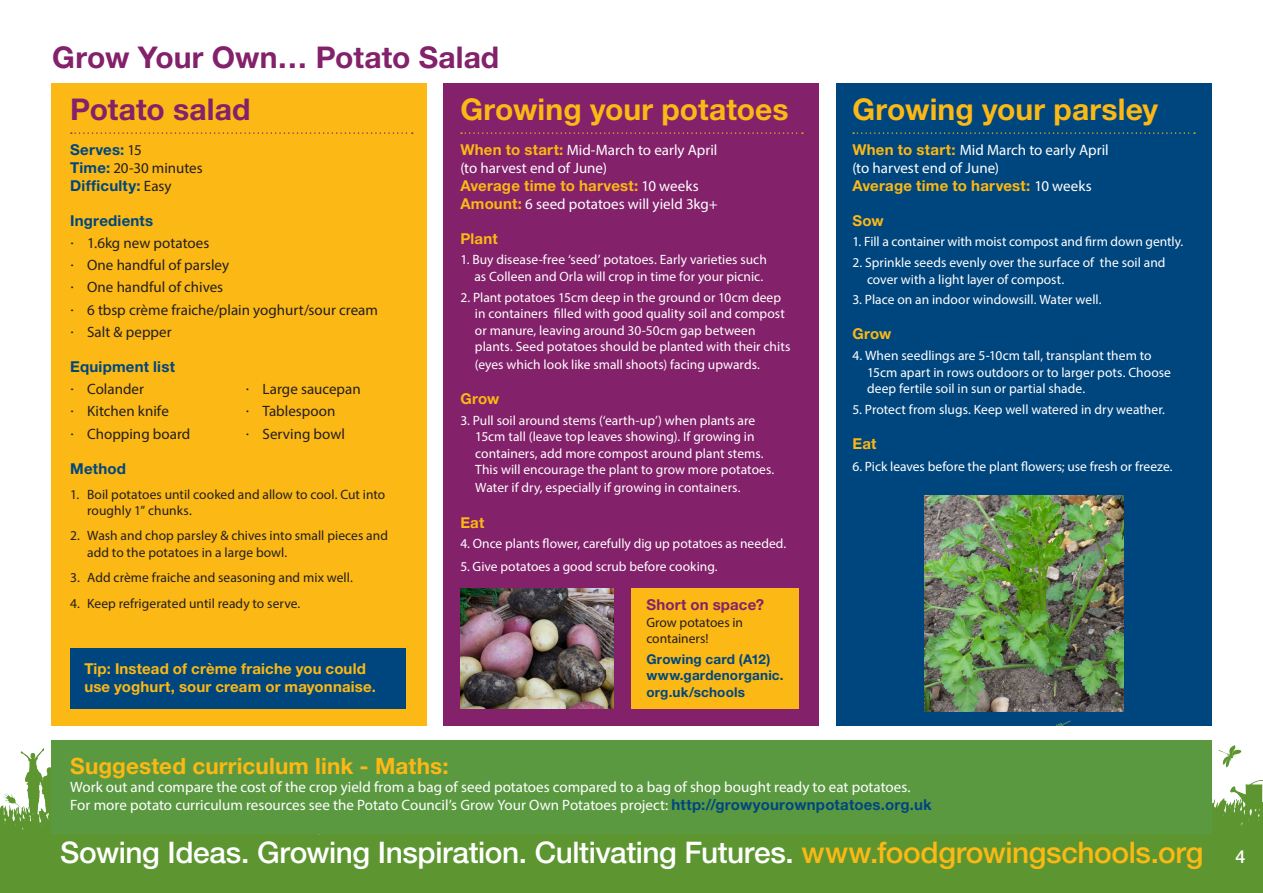
<style>
.page{position:relative;width:1263px;height:893px;background:#fff}
.page>*{position:absolute;margin:0;border:0;box-sizing:border-box;transform-origin:0 0}
.Top_subhead_purple{font:700 30px "Helvetica Neue LT Pro";letter-spacing:.005em;color:#fcb814}
.Top_subhead_purple-2{font:700 30px "Helvetica Neue LT Pro";letter-spacing:.005em;color:#83216a}
.t1{font:500 29.85px "Helvetica Neue LT Pro";letter-spacing:-.015em;color:#fff}
.Tertiary_header{font:700 22.5px "Helvetica Neue LT Pro";letter-spacing:.005em;color:#fcb814}
.t2{font:500 18px "Helvetica Neue LT Pro";color:#fff}
.Tertiary_header-2{font:15px/18px "Myriad Pro";color:#fff}
.Body_Copy{font:15px/18px "Myriad Pro";color:#fff}
.t3{font:15px "Myriad Pro";color:#231f20}
.Body_Copy-2{font:700 15px/18px "Helvetica Neue LT Pro";letter-spacing:.01em;color:#fcb814}
.Body_Copy-3{font:700 15px/18px "Helvetica Neue LT Pro";letter-spacing:.015em;color:#00467e}
.Body_Copy-4{font:700 15px "Helvetica Neue LT Pro";letter-spacing:.01em;color:#83216a}
.Body_Copy-5{font:13.5px/16.5px "Myriad Pro";color:#fff}
.Body_Copy-6{font:13.5px/16.5px "Myriad Pro";color:#231f20}
.Body_Copy-7{font:700 13.5px/16.5px "Helvetica Neue LT Pro";letter-spacing:.015em;color:#00467e}
.s1{font-family:"Helvetica Neue LT Pro";font-weight:700;color:#fcb814}
.s2{font-family:"Myriad Pro";font-weight:400;color:#231f20}
.s3{font-family:"Helvetica Neue LT Pro"}
.s4{font-family:"Helvetica Neue LT Pro";font-weight:700;color:#00467e}
.s5{color:#fcb814}
</style>
<div class="page">
<div style="left:51px;top:83px;width:376px;height:643px;background:#fcb814"></div>
<div style="left:444px;top:83px;width:375px;height:643px;background:#83216a"></div>
<div style="left:836px;top:83px;width:375px;height:643px;background:#00467e"></div>
<svg style="left:71px;top:132px;width:342px;height:2px"></svg>
<svg style="left:461px;top:132px;width:342px;height:2px"></svg>
<svg style="left:853px;top:132px;width:342px;height:2px"></svg>
<div style="left:70px;top:648px;width:335px;height:61px;background:#00467e"></div>
<div style="left:631px;top:588px;width:168px;height:120px;background:#fcb814"></div>
<img style="left:460px;top:588px;width:153px;height:120px">
<img style="left:925px;top:496px;width:198px;height:215px">
<img style="left:0;top:720px;width:1263px;height:173px">
<div style="left:51px;top:726px;width:1160px;height:14px;background:#fff"></div>
<div style="left:51px;top:740px;width:1160px;height:93px;background:#5b9941"></div>
<p class="Top_subhead_purple-2" style="left:52px;top:39px;width:448px">Grow Your Own… Potato Salad</p>
<p class="Top_subhead_purple" style="left:460px;top:90px;width:330px">Growing your potatoes</p>
<p class="Body_Copy" style="left:460px;top:140px;width:259px"><span class="s1">When to start:</span> Mid-March to early April (to harvest end of June)<br><span class="s1">Average time to harvest:</span> 10 weeks <span class="s1">Amount:</span> 6 seed potatoes will yield 3kg+</p>
<p class="Body_Copy-2" style="left:460px;top:229px;width:39px">Plant</p>
<p class="Body_Copy-5" style="left:460px;top:251px;width:308px;text-align:right">1. Buy disease-free ‘seed’ potatoes. Early varieties such as Colleen and Orla will crop in time for your picnic.</p>
<p class="Body_Copy-5" style="left:475px;top:289px;width:317px;text-indent:-15px">2. Plant potatoes 15cm deep in the ground or 10cm deep in containers filled with good quality soil and compost or manure, leaving around 30-50cm gap between plants. Seed potatoes should be planted with their chits</p>
<p class="Body_Copy-5" style="left:475px;top:356px;width:287px">(eyes which look like small shoots) facing upwards.</p>
<p class="Body_Copy-2" style="left:460px;top:390px;width:41px">Grow</p>
<p class="Body_Copy-5" style="left:475px;top:412px;width:301px;text-indent:-15px">3. Pull soil around stems (‘earth-up’) when plants are 15cm tall (leave top leaves showing). If growing in containers, add more compost around plant stems.<br>This will encourage the plant to grow more potatoes.</p>
<p class="Body_Copy-5" style="left:475px;top:479px;width:267px">Water if dry, especially if growing in containers.</p>
<p class="Body_Copy-2" style="left:460px;top:513px;width:26px">Eat</p>
<p class="Body_Copy-5" style="left:460px;top:535px;width:328px">4. Once plants flower, carefully dig up potatoes as needed.</p>
<p class="Body_Copy-5" style="left:460px;top:557px;width:259px">5. Give potatoes a good scrub before cooking.</p>
<p class="Top_subhead_purple-2" style="left:70px;top:90px;width:182px">Potato salad</p>
<p class="Body_Copy-3" style="left:70px;top:140px;width:134px">Serves: <span class="s2">15<br></span>Time: <span class="s2">20-30 minutes<br></span>Difficulty: <span class="s2">Easy</span></p>
<p class="Body_Copy-3" style="left:70px;top:211px;width:85px">Ingredients</p>
<p class="t3" style="left:70px;top:234px;width:141px"><span class="s3">·</span> 1.6kg new potatoes</p>
<p class="t3" style="left:70px;top:256px;width:160px"><span class="s3">·</span> One handful of parsley</p>
<p class="t3" style="left:70px;top:278px;width:155px"><span class="s3">·</span> One handful of chives</p>
<p class="t3" style="left:70px;top:300px;width:309px"><span class="s3">·</span> 6 tbsp crème fraiche/plain yoghurt/sour cream</p>
<p class="t3" style="left:70px;top:323px;width:103px"><span class="s3">·</span> Salt &amp; pepper</p>
<p class="Body_Copy-3" style="left:70px;top:357px;width:106px">Equipment list</p>
<p class="t3" style="left:70px;top:380px;width:75px"><span class="s3">·</span> Colander</p>
<p class="t3" style="left:70px;top:402px;width:100px"><span class="s3">·</span> Kitchen knife</p>
<p class="t3" style="left:70px;top:424px;width:122px"><span class="s3">·</span> Chopping board</p>
<p class="t3" style="left:246px;top:380px;width:117px"><span class="s3">·</span> Large saucepan</p>
<p class="t3" style="left:246px;top:402px;width:91px"><span class="s3">·</span> Tablespoon</p>
<p class="t3" style="left:246px;top:424px;width:101px"><span class="s3">·</span> Serving bowl</p>
<p class="Body_Copy-3" style="left:70px;top:459px;width:57px">Method</p>
<p class="Body_Copy-6" style="left:87px;top:486px;width:300px;text-indent:-17px">1. Boil potatoes until cooked and allow to cool. Cut into roughly 1” chunks.</p>
<p class="Body_Copy-6" style="left:87px;top:527px;width:302px;text-indent:-17px">2. Wash and chop parsley &amp; chives into small pieces and add to the potatoes in a large bowl.</p>
<p class="Body_Copy-6" style="left:70px;top:569px;width:284px">3. Add crème fraiche and seasoning and mix well.</p>
<p class="Body_Copy-6" style="left:70px;top:595px;width:232px">4. Keep refrigerated until ready to serve.</p>
<p class="Body_Copy-4" style="left:646px;top:596px;width:119px">Short on space?</p>
<p class="Body_Copy-6" style="left:646px;top:614px;width:98px">Grow potatoes in containers!</p>
<p class="Body_Copy-7" style="left:646px;top:651px;width:139px">Growing card (A12) www.gardenorganic. org.uk/schools</p>
<p class="Body_Copy-2" style="left:84px;top:659px;width:293px">Tip: Instead of crème fraiche you could use yoghurt, sour cream or mayonnaise.</p>
<p class="Top_subhead_purple" style="left:852px;top:90px;width:307px">Growing your parsley</p>
<p class="Body_Copy" style="left:852px;top:140px;width:258px"><span class="s1">When to start:</span> Mid March to early April (to harvest end of June)<br><span class="s1">Average time to harvest:</span> 10 weeks</p>
<p class="Body_Copy-2" style="left:852px;top:211px;width:33px">Sow</p>
<p class="Body_Copy-5" style="left:852px;top:233px;width:332px">1. Fill a container with moist compost and firm down gently.</p>
<p class="Body_Copy-5" style="left:867px;top:254px;width:300px;text-indent:-15px">2. Sprinkle seeds evenly over the surface of the soil and cover with a light layer of compost.</p>
<p class="Body_Copy-5" style="left:852px;top:291px;width:251px">3. Place on an indoor windowsill. Water well.</p>
<p class="Body_Copy-2" style="left:852px;top:325px;width:41px">Grow</p>
<p class="Body_Copy-5" style="left:867px;top:347px;width:305px;text-indent:-15px">4. When seedlings are 5-10cm tall, transplant them to<br>15cm apart in rows outdoors or to larger pots. Choose deep fertile soil in sun or partial shade.</p>
<p class="Body_Copy-5" style="left:852px;top:401px;width:314px">5. Protect from slugs. Keep well watered in dry weather.</p>
<p class="Body_Copy-2" style="left:852px;top:434px;width:26px">Eat</p>
<p class="Body_Copy-5" style="left:852px;top:458px;width:322px">6. Pick leaves before the plant flowers; use fresh or freeze.</p>
<p class="Tertiary_header" style="left:70px;top:752px;width:380px">Suggested curriculum link - Maths:</p>
<p class="Tertiary_header-2" style="left:70px;top:777px;width:863px">Work out and compare the cost of the crop yield from a bag of seed potatoes compared to a bag of shop bought ready to eat potatoes.<br>For more potato curriculum resources see the Potato Council’s Grow Your Own Potatoes project: <span class="s4">http://growyourownpotatoes.org.uk</span></p>
<p class="t1" style="left:60px;top:835px;width:1144px">Sowing Ideas. Growing Inspiration. Cultivating Futures. <span class="s5">www.foodgrowingschools.org</span></p>
<p class="t2" style="left:1235px;top:846px;width:12px">4</p>
</div>
